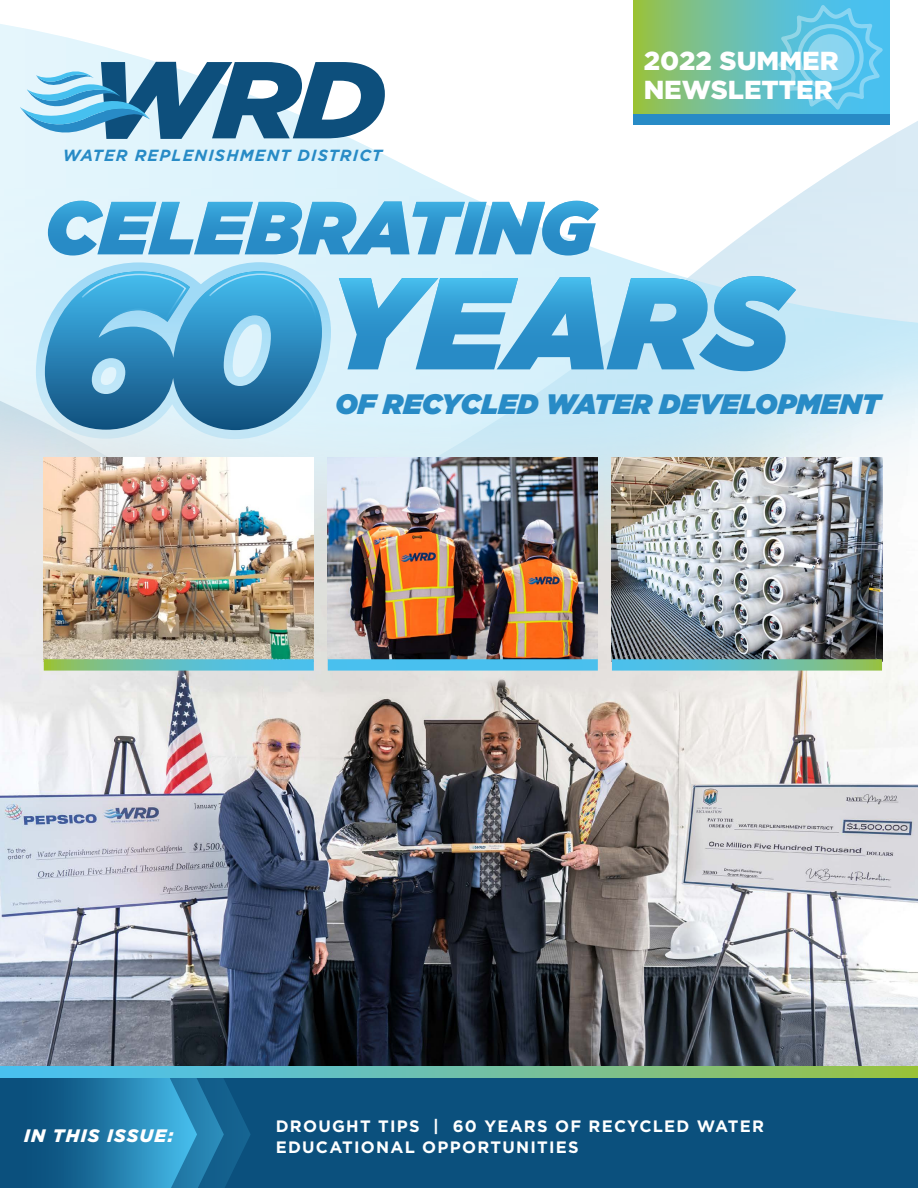
<style>
.page{position:relative;width:918px;height:1188px;background:#fff}
.page>*{position:absolute;margin:0;border:0;box-sizing:border-box;transform-origin:0 0}
.t1{font:italic 900 28.05px "Gotham";letter-spacing:.005em;color:#288bc6}
.t2{font:900 25.95px/28.5px "Gotham";color:#fff}
.t3{font:italic 900 18px "Gotham";letter-spacing:.07em;color:#fff}
.t4{font:700 16.5px/21px "Gotham";letter-spacing:.075em;color:#fff}
.t5{font:italic 700 16.2px "Gotham";letter-spacing:.07em;color:#288bc6}
</style>
<div class="page">
<svg style="left:0;top:24px;width:918px;height:253px"></svg>
<img style="left:0;top:277px;width:918px;height:789px">
<svg style="left:20px;top:62px;width:365px;height:83px;background:#72a1be"></svg>
<div style="left:0;top:1072px;width:918px;height:116px;background:#0b507d"></div>
<svg style="left:63px;top:1078px;width:188px;height:110px"></svg>
<svg style="left:0;top:1066px;width:918px;height:12px;background:#6fc0a3"></svg>
<img style="left:328px;top:458px;width:270px;height:201px">
<img style="left:612px;top:458px;width:270px;height:201px">
<img style="left:44px;top:458px;width:270px;height:201px">
<svg style="left:44px;top:659px;width:838px;height:12px;background:#66c0c8"></svg>
<svg style="left:633px;top:0;width:257px;height:114px;background:#74c098"></svg>
<div style="left:633px;top:114px;width:257px;height:10px;background:#288bc6"></div>
<svg style="left:778px;top:5px;width:105px;height:105px;background:#5ec5e6"></svg>
<div style="left:807px;top:34px;width:47px;height:48px;background:#8bd5ef;border-radius:50%"></div>
<svg style="left:48px;top:201px;width:551px;height:55px;background:#6bb5dd"></svg>
<svg style="left:339px;top:276px;width:457px;height:95px;background:#69b7df"></svg>
<svg style="left:45px;top:271px;width:277px;height:159px;background:#5798be"></svg>
<svg style="left:80px;top:273px;width:238px;height:65px;background:#58b5e0"></svg>
<p class="t5" style="left:63px;top:145px;width:321px">WATER REPLENISHMENT DISTRICT</p>
<h2 class="t2" style="left:644px;top:47px;width:197px">2022 SUMMER<br>NEWSLETTER</h2>
<h1 class="t1" style="left:336px;top:384px;width:547px">OF RECYCLED WATER DEVELOPMENT</h1>
<p class="t3" style="left:24px;top:1123px;width:151px">IN THIS ISSUE:</p>
<p class="t4" style="left:276px;top:1115px;width:490px">DROUGHT TIPS | 60 YEARS OF RECYCLED WATER<br>EDUCATIONAL OPPORTUNITIES</p>
</div>
